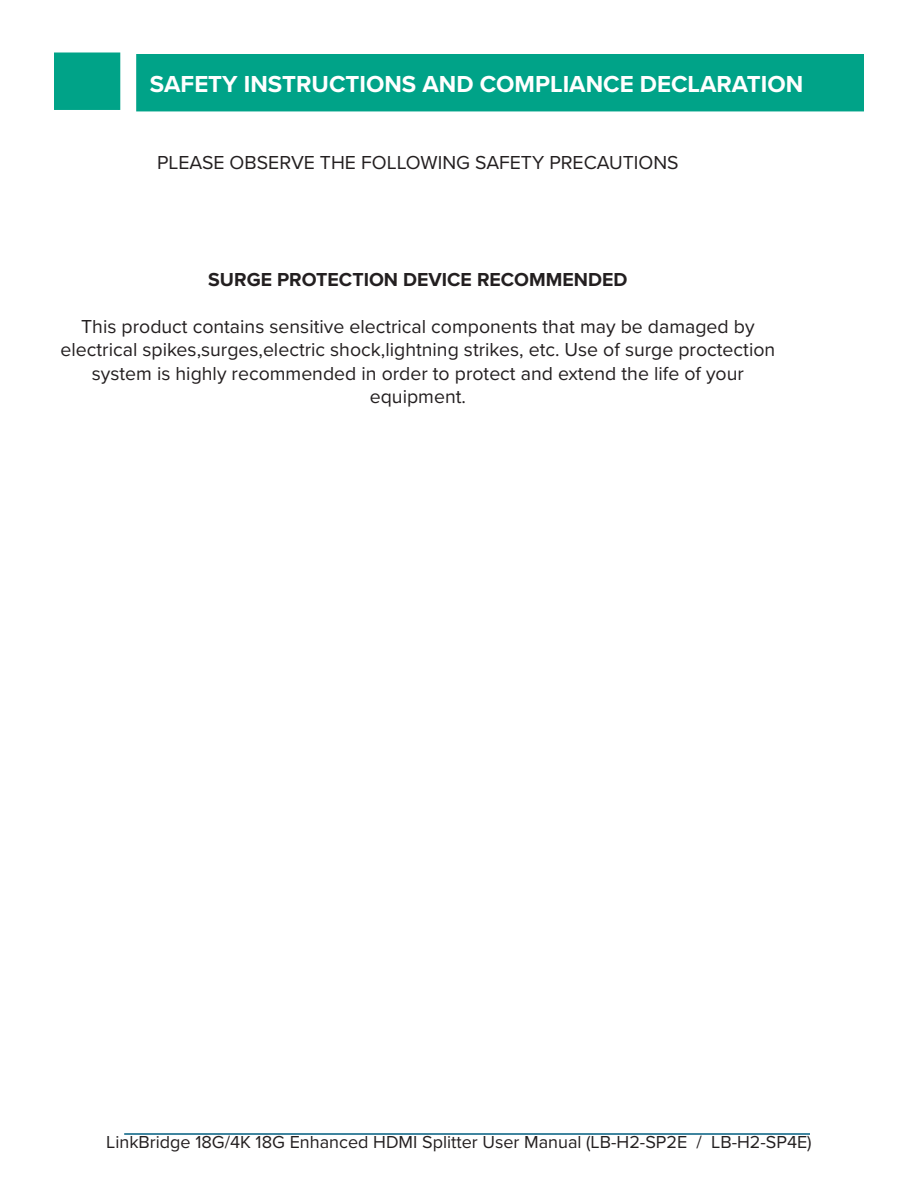
<style>
.page{position:relative;width:918px;height:1188px;background:#fff}
.page>*{position:absolute;margin:0;border:0;box-sizing:border-box;transform-origin:0 0}
.t1{font:700 24px "Proxima Nova";color:#fff}
.t2{font:19.5px/23.4px "Proxima Nova";color:#231f20;text-align:center}
.t3{font:700 19.5px "Proxima Nova";color:#231f20}
.t4{font:18px "Proxima Nova";color:#231f20}
</style>
<div class="page">
<div style="left:54px;top:52px;width:66px;height:58px;background:#00a388"></div>
<div style="left:137px;top:55px;width:726px;height:56px;background:#00a388"></div>
<div style="left:136px;top:54px;width:728px;height:57px;border:2px solid #00a388"></div>
<hr style="left:124px;top:1133px;width:686px;height:2px;background:#005d80">
<p class="t1" style="left:150px;top:66px;width:655px">SAFETY INSTRUCTIONS AND COMPLIANCE DECLARATION</p>
<p class="t2" style="left:157px;top:150px;width:523px">PLEASE OBSERVE THE FOLLOWING SAFETY PRECAUTIONS</p>
<p class="t3" style="left:208px;top:265px;width:421px">SURGE PROTECTION DEVICE RECOMMENDED</p>
<p class="t2" style="left:61px;top:314px;width:716px">This product contains sensitive electrical components that may be damaged by electrical spikes,surges,electric shock,lightning strikes, etc. Use of surge proctection system is highly recommended in order to protect and extend the life of your equipment.</p>
<p class="t4" style="left:106px;top:1129px;width:707px">LinkBridge 18G/4K 18G Enhanced HDMI Splitter User Manual (LB-H2-SP2E / LB-H2-SP4E)</p>
</div>
